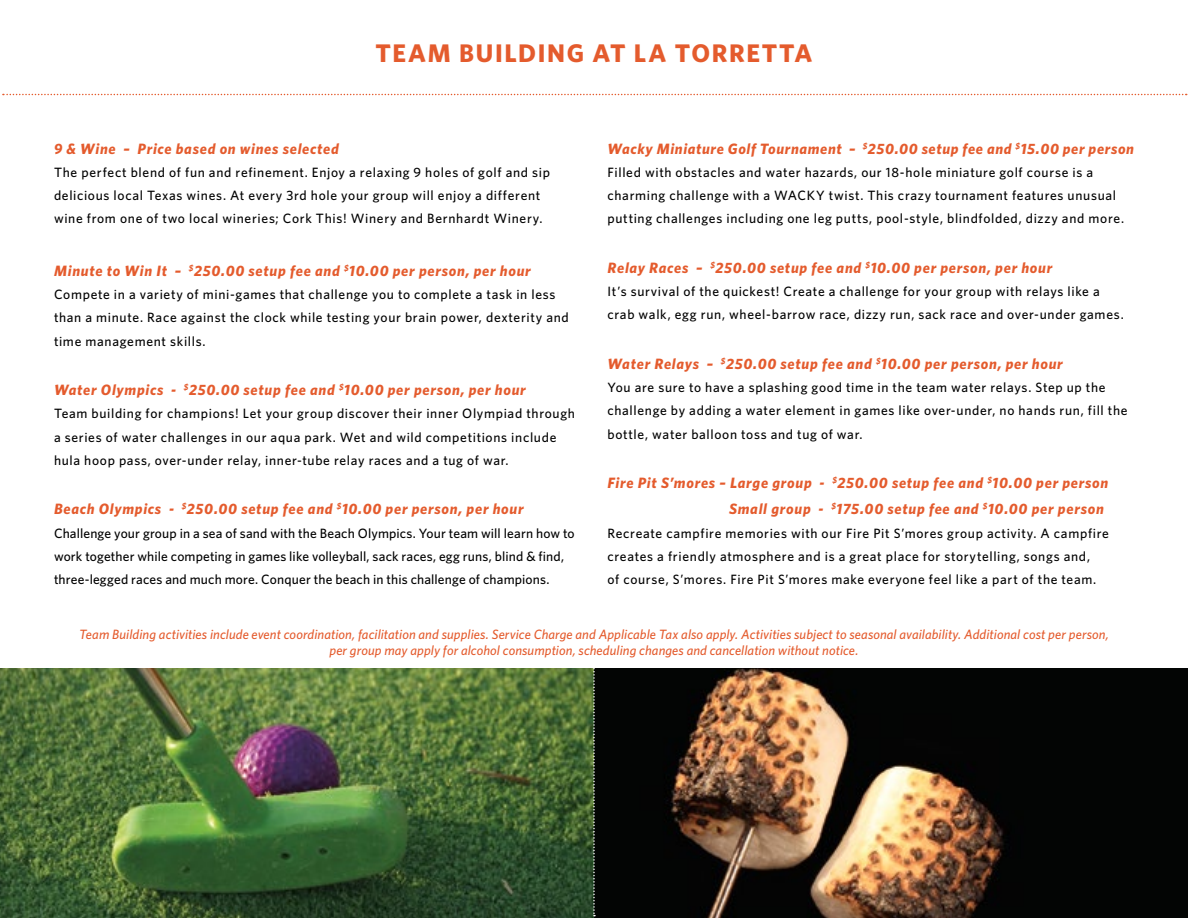
<style>
.page{position:relative;width:1188px;height:918px;background:#fff}
.page>*{position:absolute;margin:0;border:0;box-sizing:border-box;transform-origin:0 0}
.t1{font:25.5px "Whitney HTF Bold SC";letter-spacing:.065em;color:#e45b2d}
.t2{font:italic 700 15px/26.2px "Whitney HTF";letter-spacing:.05em;color:#e45b2d}
.t3{font:500 13.5px/23.2px "Whitney HTF";letter-spacing:.05em;color:#000}
.t4{font:italic 500 13.5px/16.5px "Whitney HTF";letter-spacing:.005em;color:#e45b2d;text-align:center}
.t5{font:500 13.5px/23.2px "Whitney HTF";letter-spacing:.01em;color:#000}
</style>
<div class="page">
<img style="left:0;top:669px;width:1188px;height:249px">
<svg style="left:3px;top:94px;width:1184px;height:1px"></svg>
<svg style="left:593px;top:668px;width:2px;height:248px"></svg>
<h1 class="t1" style="left:376px;top:38px;width:438px">TEAM BUILDING AT LA TORRETTA</h1>
<p class="t2" style="left:54px;top:135px;width:286px">9 &amp; Wine – Price based on wines selected</p>
<p class="t3" style="left:54px;top:160px;width:498px">The perfect blend of fun and refinement. Enjoy a relaxing 9 holes of golf and sip delicious local Texas wines. At every 3rd hole your group will enjoy a different wine from one of two local wineries; Cork This! Winery and Bernhardt Winery.</p>
<p class="t2" style="left:54px;top:257px;width:478px">Minute to Win It – <sup>$</sup>250.00 setup fee and <sup>$</sup>10.00 per person, per hour</p>
<p class="t3" style="left:54px;top:283px;width:516px">Compete in a variety of mini-games that challenge you to complete a task in less than a minute. Race against the clock while testing your brain power, dexterity and time management skills.</p>
<p class="t2" style="left:54px;top:377px;width:473px">Water Olympics - <sup>$</sup>250.00 setup fee and <sup>$</sup>10.00 per person, per hour</p>
<p class="t3" style="left:54px;top:402px;width:522px">Team building for champions! Let your group discover their inner Olympiad through a series of water challenges in our aqua park. Wet and wild competitions include hula hoop pass, over-under relay, inner-tube relay races and a tug of war.</p>
<p class="t2" style="left:54px;top:496px;width:471px">Beach Olympics - <sup>$</sup>250.00 setup fee and <sup>$</sup>10.00 per person, per hour</p>
<p class="t5" style="left:54px;top:521px;width:522px">Challenge your group in a sea of sand with the Beach Olympics. Your team will learn how to work together while competing in games like volleyball, sack races, egg runs, blind &amp; find, three-legged races and much more. Conquer the beach in this challenge of champions.</p>
<p class="t2" style="left:608px;top:135px;width:528px">Wacky Miniature Golf Tournament – <sup>$</sup>250.00 setup fee and <sup>$</sup>15.00 per person</p>
<p class="t3" style="left:608px;top:160px;width:518px">Filled with obstacles and water hazards, our 18-hole miniature golf course is a charming challenge with a WACKY twist. This crazy tournament features unusual putting challenges including one leg putts, pool-style, blindfolded, dizzy and more.</p>
<p class="t2" style="left:608px;top:254px;width:446px">Relay Races – <sup>$</sup>250.00 setup fee and <sup>$</sup>10.00 per person, per hour</p>
<p class="t3" style="left:607px;top:280px;width:518px">It’s survival of the quickest! Create a challenge for your group with relays like a crab walk, egg run, wheel-barrow race, dizzy run, sack race and over-under games.</p>
<p class="t2" style="left:607px;top:350px;width:457px">Water Relays – <sup>$</sup>250.00 setup fee and <sup>$</sup>10.00 per person, per hour</p>
<p class="t3" style="left:608px;top:376px;width:522px">You are sure to have a splashing good time in the team water relays. Step up the challenge by adding a water element in games like over-under, no hands run, fill the bottle, water balloon toss and tug of war.</p>
<p class="t2" style="left:729px;top:470px;width:381px;text-indent:-122px">Fire Pit S’mores – Large group - <sup>$</sup>250.00 setup fee and <sup>$</sup>10.00 per person<br>Small group - <sup>$</sup>175.00 setup fee and <sup>$</sup>10.00 per person</p>
<p class="t3" style="left:608px;top:521px;width:503px">Recreate campfire memories with our Fire Pit S’mores group activity. A campfire creates a friendly atmosphere and is a great place for storytelling, songs and,<br>of course, S’mores. Fire Pit S’mores make everyone feel like a part of the team.</p>
<p class="t4" style="left:79px;top:626px;width:1031px">Team Building activities include event coordination, facilitation and supplies. Service Charge and Applicable Tax also apply. Activities subject to seasonal availability. Additional cost per person, per group may apply for alcohol consumption, scheduling changes and cancellation without notice.</p>
</div>
